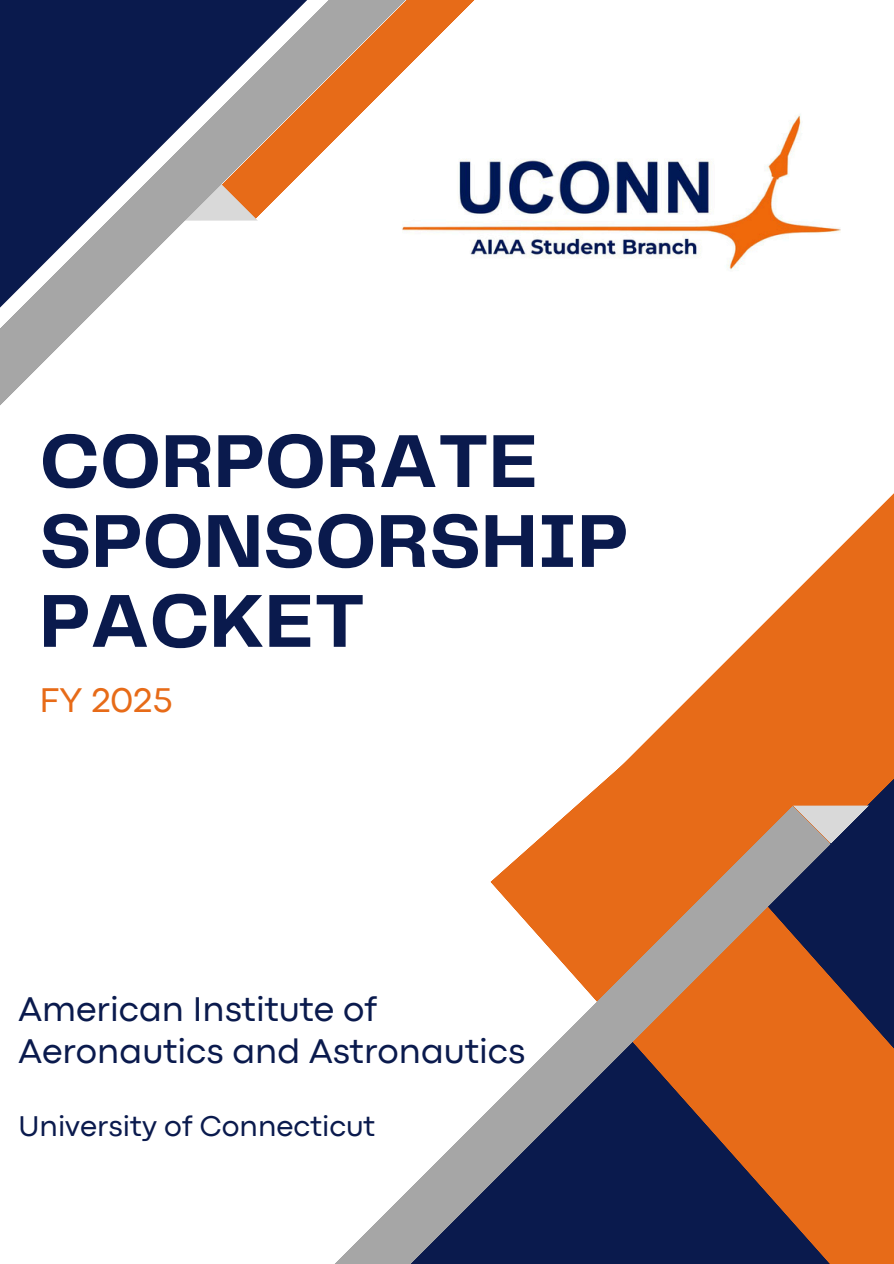
<style>
.page{position:relative;width:894px;height:1264px;background:#fff}
.page>*{position:absolute;margin:0;border:0;box-sizing:border-box;transform-origin:0 0}
.t1{font:700 77.85px/79.8px "Telegraf";color:#0a1a4d}
.t2{font:35.85px/42px "Codec Pro";color:#0a1a4d}
.t3{font:35.85px "Codec Pro";color:#e76b18}
.t4{font:29.85px "Codec Pro";color:#0a1a4d}
</style>
<div class="page">
<svg style="left:830px;top:964px;width:63px;height:299px;background:#c35d20"></svg>
<svg style="left:577px;top:494px;width:316px;height:470px"></svg>
<svg style="left:0;top:0;width:475px;height:405px"></svg>
<img style="left:397px;top:89px;width:443px;height:250px">
<svg style="left:336px;top:805px;width:494px;height:458px"></svg>
<svg style="left:792px;top:805px;width:77px;height:38px;background:#9b9ba6"></svg>
<p class="t1" style="left:39px;top:425px;width:590px">CORPORATE<br>SPONSORSHIP<br>PACKET</p>
<h1 class="t3" style="left:39px;top:687px;width:135px">FY 2025</h1>
<h3 class="t2" style="left:18px;top:990px;width:508px">American Institute of<br>Aeronautics and Astronautics</h3>
<p class="t4" style="left:18px;top:1115px;width:358px">University of Connecticut</p>
</div>
